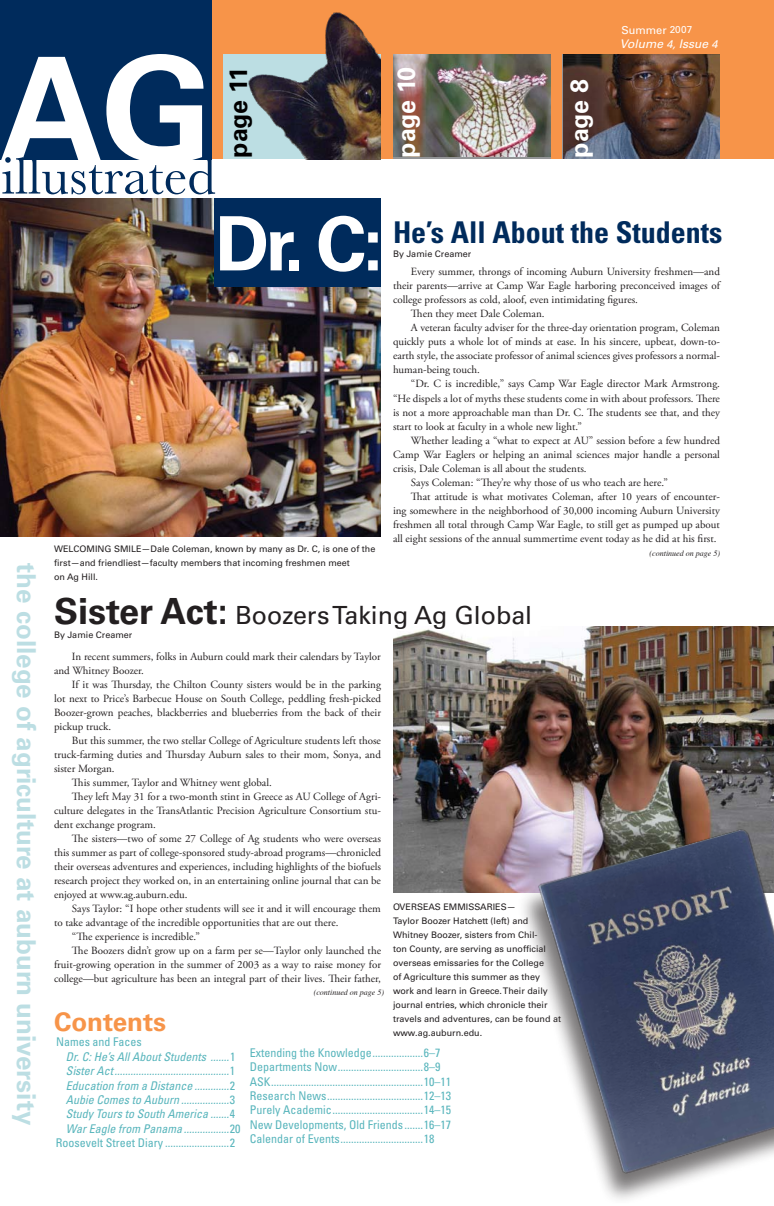
<style>
.page{position:relative;width:774px;height:1206px;background:#fff}
.page>*{position:absolute;margin:0;border:0;box-sizing:border-box;transform-origin:0 0}
.t1{font:700 75.2px "Univers";color:#fff}
.t2{font:700 condensed 30px "Univers";color:#002b5c}
.t3{font:700 26px "Univers";color:#bcdee3}
.t4{font:700 26px "Univers";color:#f79449}
.t5{font:25px "Univers";color:#231f20}
.t6{font:700 25px "Univers";color:#fff}
.t7{font:700 25px "Univers";letter-spacing:-.01em;color:#000}
.t8{font:condensed 12px/14.4px "Univers";color:#58b5bc}
.t9{font:italic condensed 12px "Univers";color:#58b5bc}
.t10{font:italic 12px "Univers";color:#fff}
.t11{font:11px/14px "Adobe Garamond Pro";color:#231f20}
.t12{font:11px "Univers";color:#fff}
.t13{font:9px/14px "Univers";color:#231f20}
.t14{font:italic 8px "Times";color:#231f20}
.s1{font-size:10px}
.s2{font-size:11px}
.s3{font-weight:700;font-size:36px}
.s4{font-style:normal}
</style>
<div class="page">
<div style="left:212px;top:0;width:562px;height:159px;background:#f79449"></div>
<img style="left:0;top:198px;width:381px;height:338px">
<div style="left:215px;top:198px;width:166px;height:88px;background:#002b5c"></div>
<div style="left:0;top:0;width:212px;height:160px;background:#002b5c"></div>
<svg style="left:1px;top:54px;width:214px;height:140px"></svg>
<div style="left:224px;top:54px;width:157px;height:104px;background:#bcdee3"></div>
<img style="left:393px;top:626px;width:381px;height:266px">
<div style="left:514px;top:831px;width:260px;height:372px;background:#231f20;opacity:.61"></div>
<img style="left:524px;top:775px;width:250px;height:428px">
<img style="left:247px;top:12px;width:134px;height:148px">
<img style="left:393px;top:54px;width:157px;height:103px">
<img style="left:563px;top:54px;width:157px;height:104px">
<h3 class="t7" style="left:224px;top:158px;width:92px;rotate:-90deg">page 11</h3>
<h3 class="t6" style="left:392px;top:158px;width:93px;rotate:-90deg">page 10</h3>
<h3 class="t6" style="left:565px;top:158px;width:80px;rotate:-90deg">page 8</h3>
<p class="t12" style="left:621px;top:23px;width:72px">Summer <span class="s1">2007</span></p>
<p class="t10" style="left:620px;top:37px;width:99px">Volume <span class="s2">4,</span> Issue <span class="s2">4</span></p>
<h3 class="t3" style="left:42px;top:563px;width:564px;rotate:90deg">the college of agriculture at auburn university</h3>
<h1 class="t1" style="left:215px;top:200px;width:170px">Dr. C:</h1>
<p class="t13" style="left:54px;top:542px;width:323px">WELCOMING SMILE—Dale Coleman, known by many as Dr. C, is one of the first—and friendliest—faculty members that incoming freshmen meet<br>on Ag Hill.</p>
<h2 class="t2" style="left:393px;top:214px;width:331px">He’s All About the Students</h2>
<p class="t13" style="left:393px;top:247px;width:80px">By Jamie Creamer</p>
<p class="t11" style="left:411px;top:265px;width:310px">Every summer, throngs of incoming Auburn University freshmen—and</p>
<p class="t11" style="left:393px;top:279px;width:328px">their parents—arrive at Camp War Eagle harboring preconceived images of</p>
<p class="t11" style="left:393px;top:293px;width:247px">college professors as cold, aloof, even intimidating figures.</p>
<p class="t11" style="left:411px;top:307px;width:135px">Then they meet Dale Coleman.</p>
<p class="t11" style="left:411px;top:321px;width:310px">A veteran faculty adviser for the three-day orientation program, Coleman</p>
<p class="t11" style="left:393px;top:335px;width:329px">quickly puts a whole lot of minds at ease. In his sincere, upbeat, down-to-</p>
<p class="t11" style="left:393px;top:349px;width:329px">earth style, the associate professor of animal sciences gives professors a normal-</p>
<p class="t11" style="left:393px;top:363px;width:88px">human-being touch.</p>
<p class="t11" style="left:411px;top:377px;width:311px">“Dr. C is incredible,” says Camp War Eagle director Mark Armstrong.</p>
<p class="t11" style="left:393px;top:391px;width:329px">“He dispels a lot of myths these students come in with about professors. There</p>
<p class="t11" style="left:393px;top:405px;width:328px">is not a more approachable man than Dr. C. The students see that, and they</p>
<p class="t11" style="left:393px;top:419px;width:190px">start to look at faculty in a whole new light.”</p>
<p class="t11" style="left:411px;top:433px;width:310px">Whether leading a “what to expect at AU” session before a few hundred</p>
<p class="t11" style="left:393px;top:447px;width:329px">Camp War Eaglers or helping an animal sciences major handle a personal</p>
<p class="t11" style="left:393px;top:461px;width:195px">crisis, Dale Coleman is all about the students.</p>
<p class="t11" style="left:411px;top:475px;width:259px">Says Coleman: “They’re why those of us who teach are here.”</p>
<p class="t11" style="left:411px;top:489px;width:310px">That attitude is what motivates Coleman, after 10 years of encounter-</p>
<p class="t11" style="left:393px;top:503px;width:328px">ing somewhere in the neighborhood of 30,000 incoming Auburn University</p>
<p class="t11" style="left:393px;top:517px;width:328px">freshmen all total through Camp War Eagle, to still get as pumped up about</p>
<p class="t11" style="left:393px;top:531px;width:325px">all eight sessions of the annual summertime event today as he did at his first.</p>
<p class="t14" style="left:650px;top:546px;width:72px">(continued on page 5)</p>
<h3 class="t5" style="left:54px;top:600px;width:480px"><span class="s3">Sister Act:</span> Boozers Taking Ag Global</h3>
<p class="t13" style="left:54px;top:627px;width:80px">By Jamie Creamer</p>
<p class="t11" style="left:54px;top:649px;width:328px;text-indent:18px">In recent summers, folks in Auburn could mark their calendars by Taylor and Whitney Boozer.</p>
<p class="t11" style="left:54px;top:677px;width:329px;text-align:justify;text-indent:18px">If it was Thursday, the Chilton County sisters would be in the parking lot next to Price’s Barbecue House on South College, peddling fresh-picked Boozer-grown peaches, blackberries and blueberries from the back of their pickup truck.</p>
<p class="t11" style="left:72px;top:734px;width:310px">But this summer, the two stellar College of Agriculture students left those</p>
<p class="t11" style="left:54px;top:748px;width:328px">truck-farming duties and Thursday Auburn sales to their mom, Sonya, and</p>
<p class="t11" style="left:54px;top:762px;width:62px">sister Morgan.</p>
<p class="t11" style="left:72px;top:776px;width:201px">This summer, Taylor and Whitney went global.</p>
<p class="t11" style="left:72px;top:790px;width:311px">They left May 31 for a two-month stint in Greece as AU College of Agri-</p>
<p class="t11" style="left:54px;top:804px;width:329px">culture delegates in the TransAtlantic Precision Agriculture Consortium stu-</p>
<p class="t11" style="left:54px;top:818px;width:104px">dent exchange program.</p>
<p class="t11" style="left:72px;top:832px;width:310px">The sisters—two of some 27 College of Ag students who were overseas</p>
<p class="t11" style="left:54px;top:846px;width:329px">this summer as part of college-sponsored study-abroad programs—chronicled</p>
<p class="t11" style="left:54px;top:860px;width:328px">their overseas adventures and experiences, including highlights of the biofuels</p>
<p class="t11" style="left:54px;top:874px;width:328px">research project they worked on, in an entertaining online journal that can be</p>
<p class="t11" style="left:54px;top:888px;width:135px">enjoyed at www.ag.auburn.edu.</p>
<p class="t11" style="left:72px;top:902px;width:310px">Says Taylor: “I hope other students will see it and it will encourage them</p>
<p class="t11" style="left:54px;top:916px;width:286px">to take advantage of the incredible opportunities that are out there.</p>
<p class="t11" style="left:72px;top:930px;width:129px">“The experience is incredible.”</p>
<p class="t11" style="left:72px;top:944px;width:311px">The Boozers didn’t grow up on a farm per se—Taylor only launched the</p>
<p class="t11" style="left:54px;top:958px;width:329px">fruit-growing operation in the summer of 2003 as a way to raise money for</p>
<p class="t11" style="left:54px;top:972px;width:329px">college—but agriculture has been an integral part of their lives. Their father,</p>
<p class="t13" style="left:393px;top:900px;width:170px">OVERSEAS EMMISSARIES—<br>Taylor Boozer Hatchett (left) and Whitney Boozer, sisters from Chil-<br>ton County, are serving as unofficial overseas emissaries for the College<br>of Agriculture this summer as they work and learn in Greece. Their daily journal entries, which chronicle their travels and adventures, can be found at www.ag.auburn.edu.</p>
<p class="t14" style="left:314px;top:985px;width:72px">(continued on page 5)</p>
<h3 class="t4" style="left:54px;top:1006px;width:114px">Contents</h3>
<p class="t8" style="left:56px;top:1035px;width:87px">Names and Faces</p>
<p class="t9" style="left:66px;top:1049px;width:171px">Dr. C: He’s All About Students .......<span class="s4">1</span></p>
<p class="t9" style="left:66px;top:1063px;width:171px">Sister Act...........................................<span class="s4">1</span></p>
<p class="t9" style="left:66px;top:1078px;width:171px">Education from a Distance .............<span class="s4">2</span></p>
<p class="t9" style="left:66px;top:1092px;width:171px">Aubie Comes to Auburn ..................<span class="s4">3</span></p>
<p class="t9" style="left:66px;top:1106px;width:171px">Study Tours to South America .......<span class="s4">4</span></p>
<p class="t9" style="left:66px;top:1121px;width:176px">War Eagle from Panama .................<span class="s4">20</span></p>
<p class="t8" style="left:56px;top:1135px;width:181px">Roosevelt Street Diary ........................2</p>
<p class="t8" style="left:250px;top:1045px;width:203px">Extending the Knowledge...................6–7<br>Departments Now................................8–9<br>ASK.........................................................10–11<br>Research News....................................12–13<br>Purely Academic..................................14–15<br>New Developments, Old Friends.......16–17<br>Calendar of Events...............................18</p>
</div>
